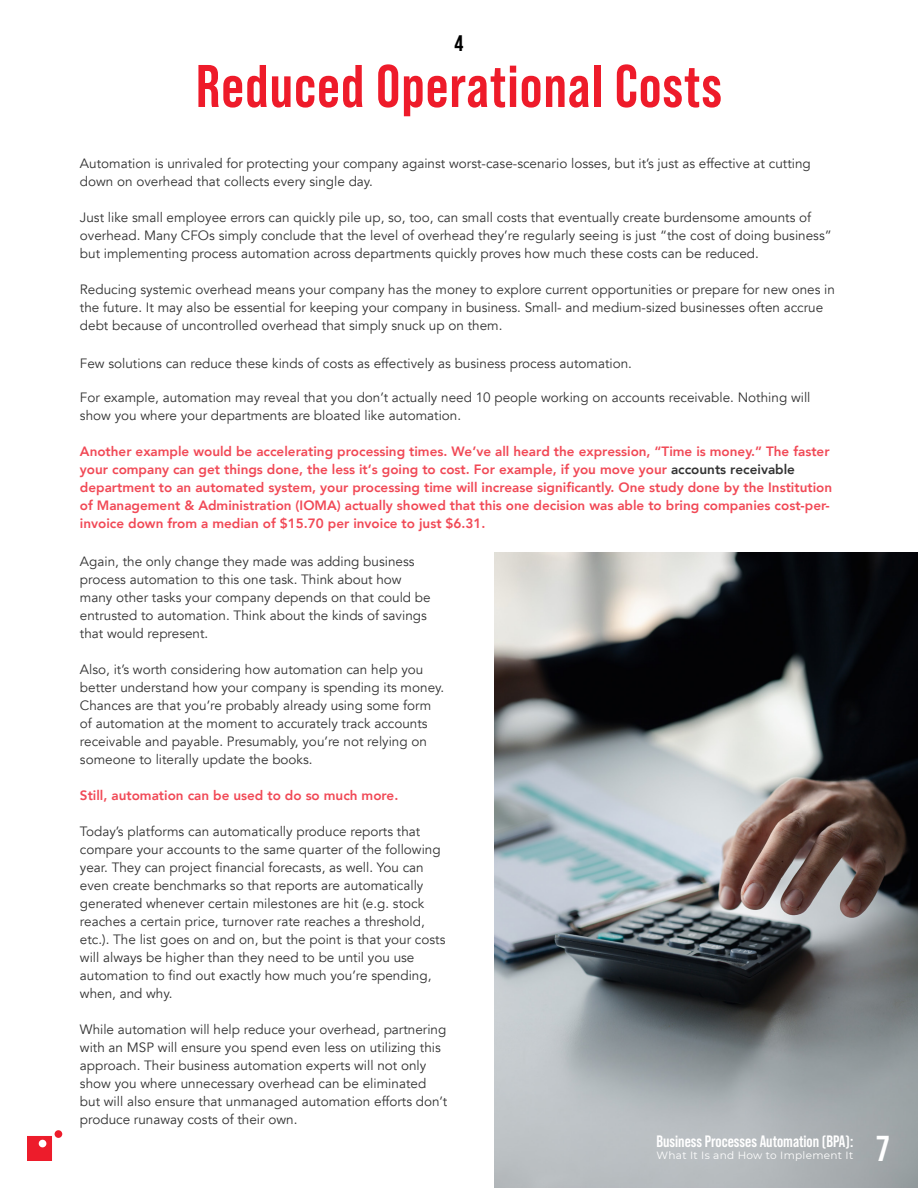
<style>
.page{position:relative;width:918px;height:1188px;background:#fff}
.page>*{position:absolute;margin:0;border:0;box-sizing:border-box;transform-origin:0 0}
.t1{font:700 60px "Bebas Neue Pro";letter-spacing:.02em;color:#ee1b2a}
.t2{font:700 36px "Bebas Neue Pro";color:#fff}
.t3{font:700 22.5px "Bebas Neue";color:#000}
.t4{font:700 16.5px "Bebas Neue Pro";color:#fff}
.t5{font:13.5px/18px "Avenir";color:#333}
.t6{font:800 13.5px/18px "Avenir";color:#f14956}
.t7{font:10.5px "Montserrat";letter-spacing:.03em;color:#fff}
.s1{color:#333}
</style>
<div class="page">
<img style="left:494px;top:552px;width:424px;height:636px">
<svg style="left:27px;top:1136px;width:25px;height:25px"></svg>
<div style="left:55px;top:1130px;width:7px;height:8px;background:#ed1c2b;border-radius:50%"></div>
<p class="t3" style="left:455px;top:31px;width:10px">4</p>
<p class="t1" style="left:196px;top:52px;width:528px">Reduced Operational Costs</p>
<p class="t5" style="left:80px;top:155px;width:732px">Automation is unrivaled for protecting your company against worst-case-scenario losses, but it’s just as effective at cutting down on overhead that collects every single day.</p>
<p class="t5" style="left:80px;top:209px;width:753px">Just like small employee errors can quickly pile up, so, too, can small costs that eventually create burdensome amounts of overhead. Many CFOs simply conclude that the level of overhead they’re regularly seeing is just “the cost of doing business” but implementing process automation across departments quickly proves how much these costs can be reduced.</p>
<p class="t5" style="left:80px;top:281px;width:757px">Reducing systemic overhead means your company has the money to explore current opportunities or prepare for new ones in the future. It may also be essential for keeping your company in business. Small- and medium-sized businesses often accrue debt because of uncontrolled overhead that simply snuck up on them.</p>
<p class="t5" style="left:80px;top:355px;width:554px">Few solutions can reduce these kinds of costs as effectively as business process automation.</p>
<p class="t5" style="left:80px;top:389px;width:732px">For example, automation may reveal that you don’t actually need 10 people working on accounts receivable. Nothing will show you where your departments are bloated like automation.</p>
<p class="t6" style="left:80px;top:443px;width:754px">Another example would be accelerating processing times. We’ve all heard the expression, “Time is money.” The faster your company can get things done, the less it’s going to cost. For example, if you move your <span class="s1">accounts receivable </span>department to an automated system, your processing time will increase significantly. One study done by the Institution of Management &amp; Administration (IOMA) actually showed that this one decision was able to bring companies cost-per&shy;invoice down from a median of $15.70 per invoice to just $6.31.</p>
<p class="t5" style="left:80px;top:552px;width:352px">Again, the only change they made was adding business process automation to this one task. Think about how many other tasks your company depends on that could be entrusted to automation. Think about the kinds of savings that would represent.</p>
<p class="t5" style="left:80px;top:660px;width:366px">Also, it’s worth considering how automation can help you better understand how your company is spending its money.<br>Chances are that you’re probably already using some form of automation at the moment to accurately track accounts receivable and payable. Presumably, you’re not relying on someone to literally update the books.</p>
<p class="t6" style="left:80px;top:786px;width:320px">Still, automation can be used to do so much more.</p>
<p class="t5" style="left:80px;top:822px;width:367px">Today’s platforms can automatically produce reports that compare your accounts to the same quarter of the following year. They can project financial forecasts, as well. You can even create benchmarks so that reports are automatically generated whenever certain milestones are hit (e.g. stock reaches a certain price, turnover rate reaches a threshold, etc.). The list goes on and on, but the point is that your costs will always be higher than they need to be until you use automation to find out exactly how much you’re spending, when, and why.</p>
<p class="t5" style="left:80px;top:1020px;width:369px">While automation will help reduce your overhead, partnering with an MSP will ensure you spend even less on utilizing this approach. Their business automation experts will not only show you where unnecessary overhead can be eliminated but will also ensure that unmanaged automation efforts don’t produce runaway costs of their own.</p>
<p class="t4" style="left:656px;top:1132px;width:198px">Business Processes Automation (BPA):</p>
<p class="t7" style="left:657px;top:1148px;width:198px">What It Is and How to Implement It</p>
<p class="t2" style="left:876px;top:1128px;width:14px">7</p>
</div>
